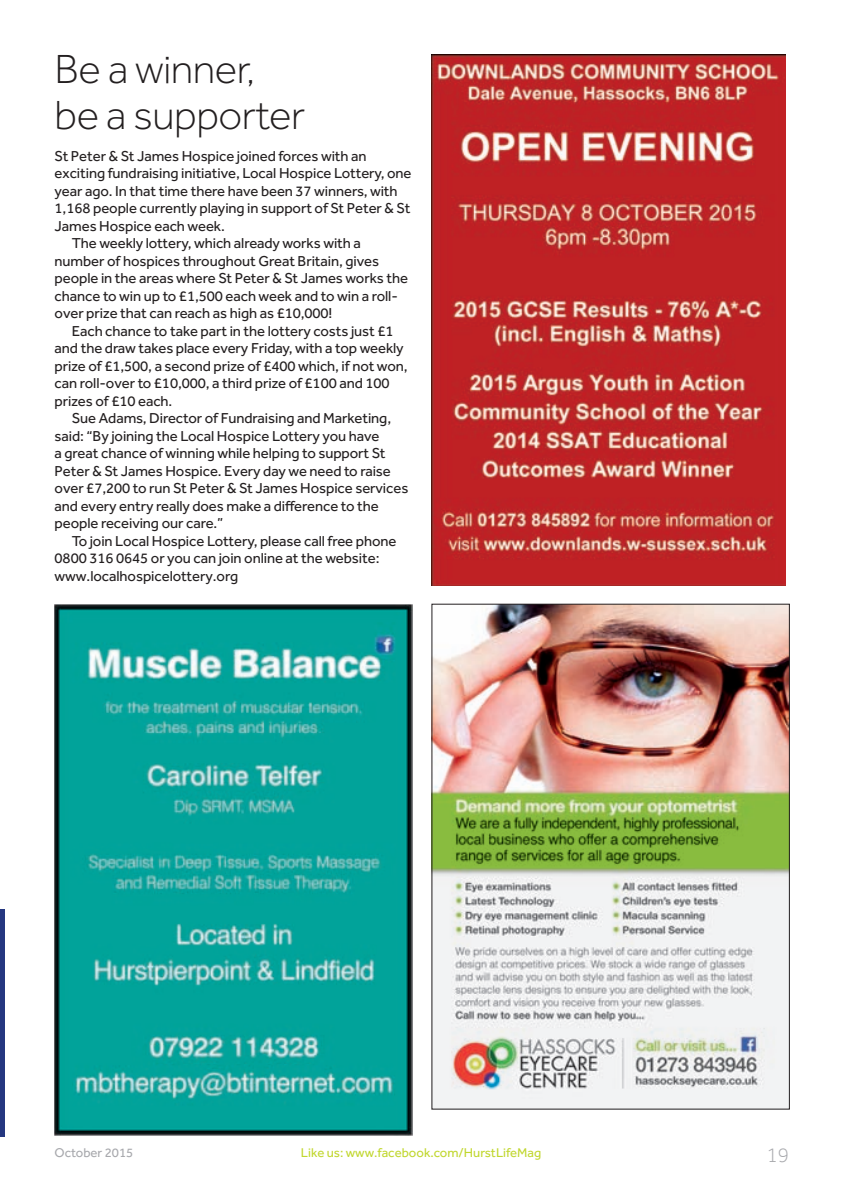
<style>
.page{position:relative;width:844px;height:1191px;background:#fff}
.page>*{position:absolute;margin:0;border:0;box-sizing:border-box;transform-origin:0 0}
.t1{font:300 42px/45.5px "Effra";letter-spacing:-.01em;color:#231f20}
.t2{font:300 21px "Effra";color:#a8a9ad}
.t3{font:14.88px "Effra";letter-spacing:-.005em;color:#231f20}
.t4{font:13.12px "Effra";color:#c1d72f}
.t5{font:13.12px "Effra";color:#a8a9ad}
</style>
<div class="page">
<div style="left:0;top:909px;width:5px;height:227px;background:#253780"></div>
<img style="left:432px;top:55px;width:353px;height:530px">
<img style="left:433px;top:606px;width:354px;height:501px">
<img style="left:55px;top:604px;width:357px;height:531px">
<h1 class="t1" style="left:55px;top:46px;width:252px">Be a winner, be a supporter</h1>
<p class="t3" style="left:55px;top:147px;width:313px">St Peter &amp; St James Hospice joined forces with an</p>
<p class="t3" style="left:55px;top:164px;width:358px">exciting fundraising initiative, Local Hospice Lottery, one</p>
<p class="t3" style="left:55px;top:182px;width:344px">year ago. In that time there have been 37 winners, with</p>
<p class="t3" style="left:55px;top:199px;width:357px">1,168 people currently playing in support of St Peter &amp; St</p>
<p class="t3" style="left:55px;top:217px;width:172px">James Hospice each week.</p>
<p class="t3" style="left:72px;top:234px;width:290px">The weekly lottery, which already works with a</p>
<p class="t3" style="left:55px;top:252px;width:326px">number of hospices throughout Great Britain, gives</p>
<p class="t3" style="left:55px;top:269px;width:355px">people in the areas where St Peter &amp; St James works the</p>
<p class="t3" style="left:55px;top:287px;width:344px">chance to win up to £1,500 each week and to win a roll-</p>
<p class="t3" style="left:55px;top:304px;width:279px">over prize that can reach as high as £10,000!</p>
<p class="t3" style="left:72px;top:322px;width:323px">Each chance to take part in the lottery costs just £1</p>
<p class="t3" style="left:55px;top:339px;width:350px">and the draw takes place every Friday, with a top weekly</p>
<p class="t3" style="left:55px;top:357px;width:354px">prize of £1,500, a second prize of £400 which, if not won,</p>
<p class="t3" style="left:55px;top:374px;width:336px">can roll-over to £10,000, a third prize of £100 and 100</p>
<p class="t3" style="left:55px;top:392px;width:119px">prizes of £10 each.</p>
<p class="t3" style="left:72px;top:409px;width:320px">Sue Adams, Director of Fundraising and Marketing,</p>
<p class="t3" style="left:55px;top:427px;width:326px">said: “By joining the Local Hospice Lottery you have</p>
<p class="t3" style="left:55px;top:444px;width:332px">a great chance of winning while helping to support St</p>
<p class="t3" style="left:55px;top:462px;width:337px">Peter &amp; St James Hospice. Every day we need to raise</p>
<p class="t3" style="left:55px;top:479px;width:355px">over £7,200 to run St Peter &amp; St James Hospice services</p>
<p class="t3" style="left:55px;top:497px;width:325px">and every entry really does make a difference to the</p>
<p class="t3" style="left:55px;top:514px;width:170px">people receiving our care.”</p>
<p class="t3" style="left:72px;top:532px;width:326px">To join Local Hospice Lottery, please call free phone</p>
<p class="t3" style="left:55px;top:549px;width:326px">0800 316 0645 or you can join online at the website:</p>
<p class="t3" style="left:55px;top:567px;width:185px">www.localhospicelottery.org</p>
<p class="t5" style="left:55px;top:1144px;width:80px">October 2015</p>
<p class="t4" style="left:301px;top:1144px;width:242px">Like us: www.facebook.com/HurstLifeMag</p>
<h2 class="t2" style="left:766px;top:1143px;width:24px">19</h2>
</div>
